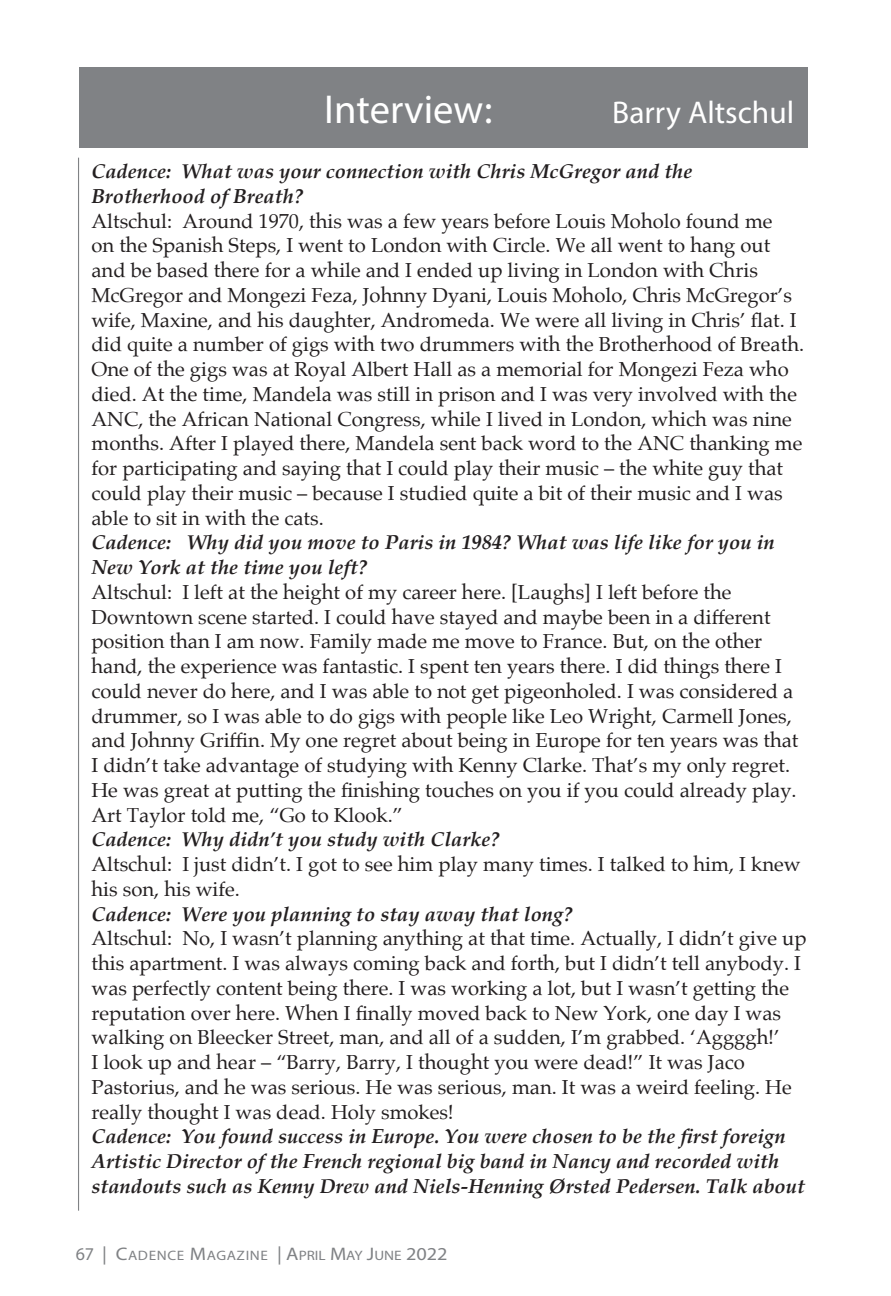
<style>
.page{position:relative;width:891px;height:1296px;background:#fff}
.page>*{position:absolute;margin:0;border:0;box-sizing:border-box;transform-origin:0 0}
.t1{font:40.5px "Myriad Pro";color:#fff}
.t2{font:31.5px "Myriad Pro";color:#fff}
.t3{font:20.25px/24.8px "Palatino";color:#231f20}
.t4{font:italic 700 20.25px/24.8px "Palatino";color:#231f20}
.t5{font:13.72px "Myriad Pro";letter-spacing:.04em;color:#808285;scale:1.11 1}
.s1{font-size:18px}
.s2{font-size:18.22px}
</style>
<div class="page">
<div style="left:79px;top:67px;width:729px;height:81px;background:#808285"></div>
<hr style="left:78px;top:158px;width:1px;height:1053px;background:#808285">
<p class="t1" style="left:324px;top:84px;width:170px">Interview:</p>
<p class="t2" style="left:612px;top:93px;width:183px">Barry Altschul</p>
<p class="t4" style="left:91px;top:159px;width:602px">Cadence: What was your connection with Chris McGregor and the<br>Brotherhood of Breath?</p>
<p class="t3" style="left:91px;top:208px;width:714px">Altschul: Around 1970, this was a few years before Louis Moholo found me<br>on the Spanish Steps, I went to London with Circle. We all went to hang out and be based there for a while and I ended up living in London with Chris McGregor and Mongezi Feza, Johnny Dyani, Louis Moholo, Chris McGregor’s wife, Maxine, and his daughter, Andromeda. We were all living in Chris’ flat. I did quite a number of gigs with two drummers with the Brotherhood of Breath.<br>One of the gigs was at Royal Albert Hall as a memorial for Mongezi Feza who died. At the time, Mandela was still in prison and I was very involved with the ANC, the African National Congress, while I lived in London, which was nine months. After I played there, Mandela sent back word to the ANC thanking me for participating and saying that I could play their music – the white guy that could play their music – because I studied quite a bit of their music and I was able to sit in with the cats.</p>
<p class="t4" style="left:91px;top:530px;width:685px">Cadence: Why did you move to Paris in 1984? What was life like for you in<br>New York at the time you left?</p>
<p class="t3" style="left:91px;top:579px;width:709px">Altschul: I left at the height of my career here. [Laughs] I left before the Downtown scene started. I could have stayed and maybe been in a different position than I am now. Family made me move to France. But, on the other hand, the experience was fantastic. I spent ten years there. I did things there I could never do here, and I was able to not get pigeonholed. I was considered a drummer, so I was able to do gigs with people like Leo Wright, Carmell Jones, and Johnny Griffin. My one regret about being in Europe for ten years was that I didn’t take advantage of studying with Kenny Clarke. That’s my only regret.<br>He was great at putting the finishing touches on you if you could already play.<br>Art Taylor told me, “Go to Klook.”</p>
<p class="t4" style="left:91px;top:827px;width:410px">Cadence: Why didn’t you study with Clarke?</p>
<p class="t3" style="left:91px;top:852px;width:711px">Altschul: I just didn’t. I got to see him play many times. I talked to him, I knew his son, his wife.</p>
<p class="t4" style="left:91px;top:901px;width:482px">Cadence: Were you planning to stay away that long?</p>
<p class="t3" style="left:91px;top:926px;width:717px">Altschul: No, I wasn’t planning anything at that time. Actually, I didn’t give up this apartment. I was always coming back and forth, but I didn’t tell anybody. I was perfectly content being there. I was working a lot, but I wasn’t getting the reputation over here. When I finally moved back to New York, one day I was walking on Bleecker Street, man, and all of a sudden, I’m grabbed. ‘Aggggh!’<br>I look up and hear – “Barry, Barry, I thought you were dead!” It was Jaco Pastorius, and he was serious. He was serious, man. It was a weird feeling. He really thought I was dead. Holy smokes!</p>
<p class="t4" style="left:91px;top:1124px;width:715px">Cadence: You found success in Europe. You were chosen to be the first foreign<br>Artistic Director of the French regional big band in Nancy and recorded with standouts such as Kenny Drew and Niels-Henning Ørsted Pedersen. Talk about</p>
<p class="t5" style="left:76px;top:1247px;width:336px"><span class="s1">67</span> <span class="s2">|</span> <span class="s2">C</span>ADENCE <span class="s2">M</span>AGAZINE <span class="s2">| A</span>PRIL <span class="s2">M</span>AY <span class="s2">J</span>UNE <span class="s2">2022</span></p>
</div>
